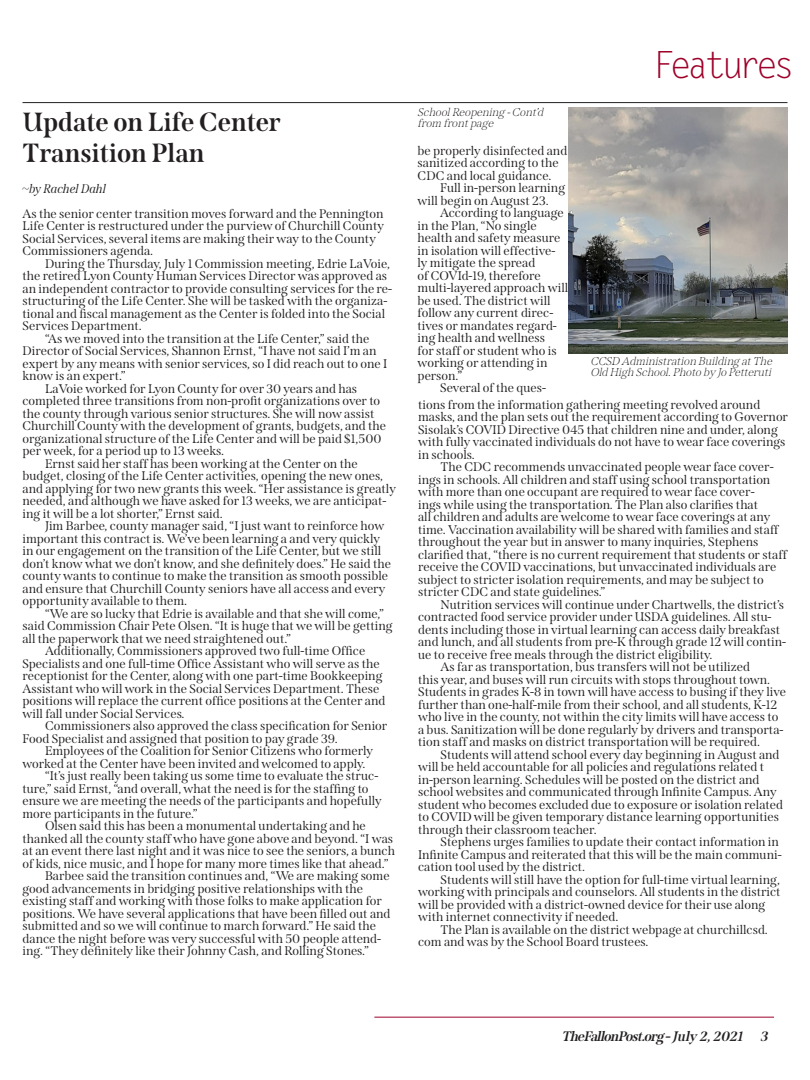
<style>
.page{position:relative;width:810px;height:1080px;background:#fff}
.page>*{position:absolute;margin:0;border:0;box-sizing:border-box;transform-origin:0 0}
.Fallon_Post_Heading{font:37.5px "Letter Gothic Std";letter-spacing:-.14em;color:#9e0229}
.Fallon_Post_Subheadi{font:700 26.25px "Span";color:#231f20}
.t1{font:italic 700 13.75px "Span";color:#231f20}
.Fallon_Post_Body{font:12.5px/12.5px "Span";color:#231f20}
.Fallon_Post_Body-2{font:italic 12.5px "Span";color:#231f20}
.Fallon_Post_Caption{font:italic 100 11.25px/11.2px "Span";color:#231f20}
</style>
<div class="page">
<hr style="left:22px;top:102px;width:766px;height:1px;background:#231f20">
<hr style="left:374px;top:1017px;width:400px;height:1px;background:#9e0229">
<img style="left:569px;top:108px;width:219px;height:245px">
<p class="Fallon_Post_Subheadi" style="left:22px;top:106px;width:260px">Update on Life Center</p>
<p class="Fallon_Post_Subheadi" style="left:22px;top:137px;width:184px">Transition Plan</p>
<p class="Fallon_Post_Body-2" style="left:22px;top:181px;width:86px">~by Rachel Dahl</p>
<p class="Fallon_Post_Body" style="left:22px;top:207px;width:363px">As the senior center transition moves forward and the Pennington Life Center is restructured under the purview of Churchill County Social Services, several items are making their way to the County Commissioners agenda.</p>
<p class="Fallon_Post_Body" style="left:22px;top:257px;width:371px;text-indent:22px">During the Thursday, July 1 Commission meeting, Edrie LaVoie, the retired Lyon County Human Services Director was approved as an independent contractor to provide consulting services for the re&shy;structuring of the Life Center. She will be tasked with the organiza&shy;tional and fiscal management as the Center is folded into the Social Services Department.</p>
<p class="Fallon_Post_Body" style="left:22px;top:332px;width:366px;text-indent:22px">“As we moved into the transition at the Life Center,” said the Director of Social Services, Shannon Ernst, “I have not said I’m an expert by any means with senior services, so I did reach out to one I know is an expert.”</p>
<p class="Fallon_Post_Body" style="left:22px;top:382px;width:365px;text-indent:22px">LaVoie worked for Lyon County for over 30 years and has completed three transitions from non-profit organizations over to the county through various senior structures. She will now assist Churchill County with the development of grants, budgets, and the organizational structure of the Life Center and will be paid $1,500 per week, for a period up to 13 weeks.</p>
<p class="Fallon_Post_Body" style="left:22px;top:457px;width:375px;text-indent:22px">Ernst said her staff has been working at the Center on the budget, closing of the Life Center activities, opening the new ones, and applying for two new grants this week. “Her assistance is greatly needed, and although we have asked for 13 weeks, we are anticipat&shy;ing it will be a lot shorter,” Ernst said.</p>
<p class="Fallon_Post_Body" style="left:22px;top:520px;width:370px;text-indent:22px">Jim Barbee, county manager said, “I just want to reinforce how important this contract is. We’ve been learning a and very quickly in our engagement on the transition of the Life Center, but we still don’t know what we don’t know, and she definitely does.” He said the county wants to continue to make the transition as smooth possible and ensure that Churchill County seniors have all access and every opportunity available to them.</p>
<p class="Fallon_Post_Body" style="left:22px;top:607px;width:372px;text-indent:22px">“We are so lucky that Edrie is available and that she will come,” said Commission Chair Pete Olsen. “It is huge that we will be getting all the paperwork that we need straightened out.”</p>
<p class="Fallon_Post_Body" style="left:22px;top:645px;width:364px;text-indent:22px">Additionally, Commissioners approved two full-time Office Specialists and one full-time Office Assistant who will serve as the receptionist for the Center, along with one part-time Bookkeeping Assistant who will work in the Social Services Department. These positions will replace the current office positions at the Center and will fall under Social Services.</p>
<p class="Fallon_Post_Body" style="left:22px;top:720px;width:366px;text-indent:22px">Commissioners also approved the class specification for Senior<br>Food Specialist and assigned that position to pay grade 39.</p>
<p class="Fallon_Post_Body" style="left:22px;top:745px;width:352px;text-indent:22px">Employees of the Coalition for Senior Citizens who formerly worked at the Center have been invited and welcomed to apply.</p>
<p class="Fallon_Post_Body" style="left:22px;top:770px;width:361px;text-indent:22px">“It’s just really been taking us some time to evaluate the struc&shy;ture,” said Ernst, “and overall, what the need is for the staffing to ensure we are meeting the needs of the participants and hopefully more participants in the future.”</p>
<p class="Fallon_Post_Body" style="left:22px;top:820px;width:374px;text-align:center">Olsen said this has been a monumental undertaking and he<br>thanked all the county staff who have gone above and beyond. “I was at an event there last night and it was nice to see the seniors, a bunch of kids, nice music, and I hope for many more times like that ahead.”</p>
<p class="Fallon_Post_Body" style="left:22px;top:870px;width:370px;text-indent:22px">Barbee said the transition continues and, “We are making some good advancements in bridging positive relationships with the existing staff and working with those folks to make application for positions. We have several applications that have been filled out and submitted and so we will continue to march forward.” He said the dance the night before was very successful with 50 people attend&shy;ing. “They definitely like their Johnny Cash, and Rolling Stones.”</p>
<p class="Fallon_Post_Caption" style="left:418px;top:107px;width:130px">SchoolReopening -Cont’d from frontpage</p>
<p class="Fallon_Post_Heading" style="left:652px;top:43px;width:145px">Features</p>
<p class="Fallon_Post_Body" style="left:418px;top:144px;width:151px">be properly disinfected and sanitized according to the<br>CDC and local guidance.</p>
<p class="Fallon_Post_Body" style="left:418px;top:182px;width:149px;text-indent:22px">Full in-person learning will begin on August 23.</p>
<p class="Fallon_Post_Body" style="left:418px;top:207px;width:152px;text-indent:22px">According to language in the Plan, “No single health and safety measure in isolation will effective&shy;ly mitigate the spread<br>of COVId-19, therefore multi-layered approach will be used. The district will follow any current direc&shy;tives or mandates regard&shy;ing health and wellness<br>for staff or student who is working or attending in person.”</p>
<p class="Fallon_Post_Body" style="left:418px;top:380px;width:344px;line-height:16.4px;text-indent:22px">Several of the ques-<br>tions from the information gathering meeting revolved around</p>
<p class="Fallon_Post_Body" style="left:418px;top:411px;width:371px">masks, and the plan sets out the requirement according to Governor Sisolak’s COVID Directive 045 that children nine and under, along with fully vaccinated individuals do not have to wear face coverings in schools.</p>
<p class="Fallon_Post_Body" style="left:418px;top:461px;width:370px;text-indent:22px">The CDC recommends unvaccinated people wear face cover&shy;ings in schools. All children and staff using school transportation with more than one occupant are required to wear face cover-<br>ings while using the transportation. The Plan also clarifies that<br>all children and adults are welcome to wear face coverings at any time. Vaccination availability will be shared with families and staff throughout the year but in answer to many inquiries, Stephens clarified that, “there is no current requirement that students or staff receive the COVID vaccinations, but unvaccinated individuals are subject to stricter isolation requirements, and may be subject to stricter CDC and state guidelines.”</p>
<p class="Fallon_Post_Body" style="left:418px;top:598px;width:369px;text-indent:22px">Nutrition services will continue under Chartwells, the district’s contracted food service provider under USDA guidelines. All stu&shy;dents including those in virtual learning can access daily breakfast and lunch, and all students from pre-K through grade 12 will contin&shy;ue to receive free meals through the district eligibility.</p>
<p class="Fallon_Post_Body" style="left:418px;top:661px;width:369px;text-indent:22px">As far as transportation, bus transfers will not be utilized<br>this year, and buses will run circuits with stops throughout town.<br>Students in grades K-8 in town will have access to busing if they live further than one-half-mile from their school, and all students, K-12 who live in the county, not within the city limits will have access to a bus. Sanitization will be done regularly by drivers and transporta&shy;tion staff and masks on district transportation will be required.</p>
<p class="Fallon_Post_Body" style="left:418px;top:748px;width:367px;text-indent:22px">Students will attend school every day beginning in August and will be held accountable for all policies and regulations related t in-person learning. Schedules will be posted on the district and school websites and communicated through Infinite Campus. Any student who becomes excluded due to exposure or isolation related to COVID will be given temporary distance learning opportunities through their classroom teacher.</p>
<p class="Fallon_Post_Body" style="left:418px;top:836px;width:365px;text-indent:22px">Stephens urges families to update their contact information in<br>Infinite Campus and reiterated that this will be the main communi&shy;cation tool used by the district.</p>
<p class="Fallon_Post_Body" style="left:418px;top:873px;width:364px;text-indent:22px">Students will still have the option for full-time virtual learning, working with principals and counselors. All students in the district will be provided with a district-owned device for their use along with internet connectivity if needed.</p>
<p class="Fallon_Post_Body" style="left:418px;top:923px;width:351px;text-indent:22px">The Plan is available on the district webpage at churchillcsd. com and was by the School Board trustees.</p>
<p class="Fallon_Post_Caption" style="left:590px;top:356px;width:186px">CCSD Administration Building atThe<br>Old High School.Photo by Jo Petteruti</p>
<p class="t1" style="left:562px;top:1028px;width:186px">TheFallonPost.org-July 2,2021</p>
<p class="t1" style="left:760px;top:1028px;width:12px">3</p>
</div>
